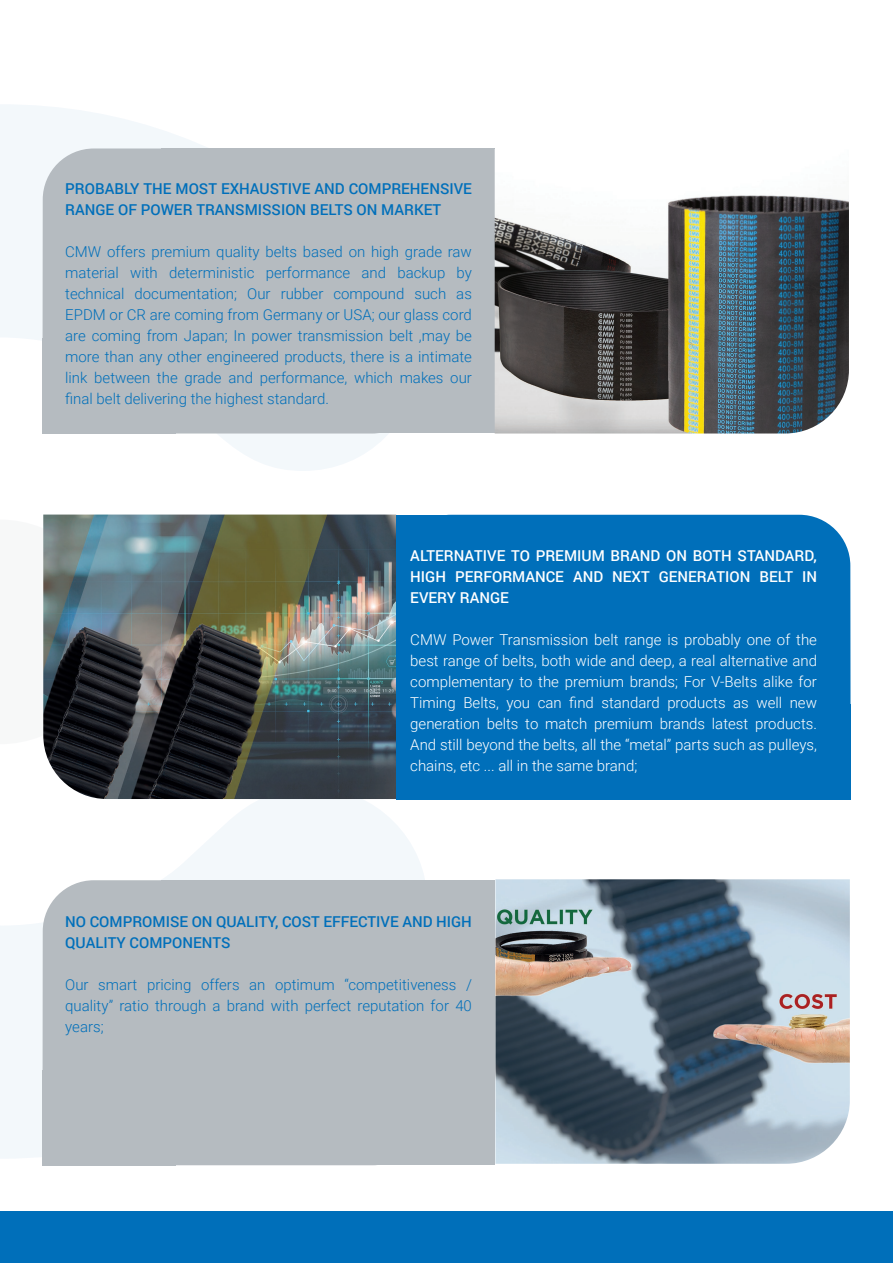
<style>
.page{position:relative;width:893px;height:1263px;background:#fff}
.page>*{position:absolute;margin:0;border:0;box-sizing:border-box;transform-origin:0 0}
.t1{font:300 15px/21px "Roboto";color:#006fba;text-align:justify}
.t2{font:300 15px/21px "Roboto";color:#fff;text-align:justify}
.t3{font:500 15px/21px "Roboto";color:#006fba}
.t4{font:500 15px/21px "Roboto";color:#fff;text-align:justify}
</style>
<div class="page">
<svg style="left:0;top:105px;width:427px;height:1054px"></svg>
<svg style="left:0;top:518px;width:43px;height:228px"></svg>
<img style="left:43px;top:514px;width:353px;height:285px">
<div style="left:400px;top:515px;width:451px;height:285px;background:#006fba;border-radius:51px"></div>
<div style="left:396px;top:515px;width:314px;height:284px;background:#006fba"></div>
<div style="left:693px;top:704px;width:157px;height:96px;background:#006fba"></div>
<div style="left:42px;top:148px;width:381px;height:285px;background:#b5bbc0;border-radius:51px"></div>
<div style="left:161px;top:148px;width:334px;height:285px;background:#b5bbc0"></div>
<div style="left:43px;top:338px;width:133px;height:95px;background:#b5bbc0"></div>
<div style="left:42px;top:880px;width:382px;height:285px;background:#b5bbc0;border-radius:51px"></div>
<div style="left:162px;top:880px;width:333px;height:285px;background:#b5bbc0"></div>
<div style="left:43px;top:1070px;width:133px;height:95px;background:#b5bbc0"></div>
<div style="left:0;top:1212px;width:893px;height:51px;background:#006fba"></div>
<img style="left:495px;top:879px;width:355px;height:285px">
<img style="left:495px;top:195px;width:354px;height:238px">
<p class="t3" style="left:65px;top:178px;width:408px">PROBABLY THE MOST EXHAUSTIVE AND COMPREHENSIVE<br>RANGE OF POWER TRANSMISSION BELTS ON MARKET</p>
<p class="t1" style="left:65px;top:241px;width:408px">CMW offers premium quality belts based on high grade raw material with deterministic performance and backup by technical documentation; Our rubber compound such as EPDM or CR are coming from Germany or USA; our glass cord are coming from Japan; In power transmission belt ,may be more than any other engineered products, there is a intimate link between the grade and performance, which makes our final belt delivering the highest standard.</p>
<p class="t4" style="left:410px;top:544px;width:408px">ALTERNATIVE TO PREMIUM BRAND ON BOTH STANDARD, HIGH PERFORMANCE AND NEXT GENERATION BELT IN EVERY RANGE</p>
<p class="t2" style="left:410px;top:628px;width:408px">CMW Power Transmission belt range is probably one of the best range of belts, both wide and deep, a real alternative and complementary to the premium brands; For V-Belts alike for Timing Belts, you can find standard products as well new generation belts to match premium brands latest products.<br>And still beyond the belts, all the “metal” parts such as pulleys, chains, etc ... all in the same brand;</p>
<p class="t3" style="left:65px;top:911px;width:408px">NO COMPROMISE ON QUALITY, COST EFFECTIVE AND HIGH<br>QUALITY COMPONENTS</p>
<p class="t1" style="left:65px;top:974px;width:408px">Our smart pricing offers an optimum “competitiveness / quality” ratio through a brand with perfect reputation for 40 years;</p>
</div>
